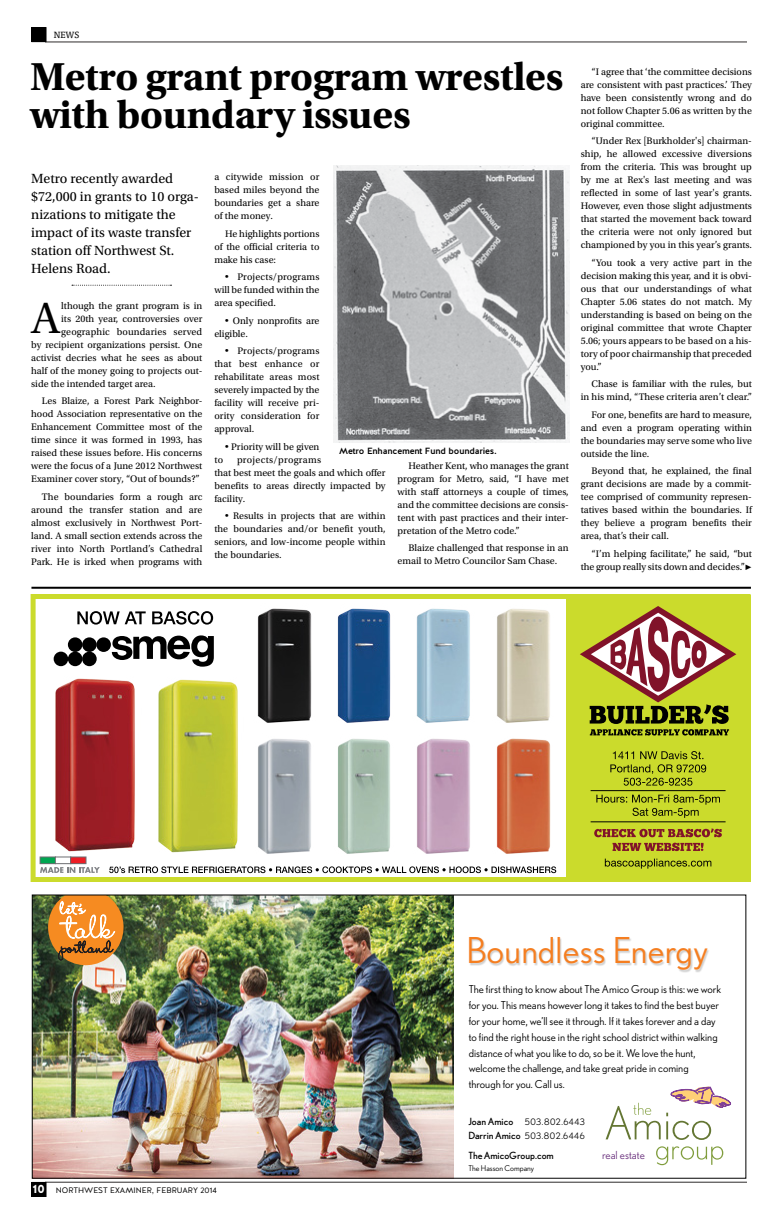
<style>
.page{position:relative;width:774px;height:1224px;background:#fff}
.page>*{position:absolute;margin:0;border:0;box-sizing:border-box;transform-origin:0 0}
.t1{font:46px "Utopia Std";color:#000}
.t2{font:700 41px/38px "Utopia Std";letter-spacing:-.01em;color:#000}
.t3{font:35.6px "Nobel";letter-spacing:.01em;color:#f57e20}
.t4{font:14px/18px "Utopia Std";color:#000}
.t5{font:11.1px "Nobel";color:#6b327e}
.t6{font:10.9px/15.8px "Nobel";color:#000}
.t7{font:10px/13px "Utopia Std";color:#000;text-align:justify}
.t8{font:9.9px "Nobel";color:#000}
.t9{font:500 9px "Halis GR";letter-spacing:-.02em;color:#000}
.t10{font:9px "Tisa Pro";color:#000}
.t11{font:8.9px/14.9px "Nobel";color:#000}
.t12{font:8px "Halis GR";color:#000}
.t13{font:7.9px "Nobel";color:#000}
.s1{font-family:"Arial Rounded MT Bold"}
.s2{font-weight:900;font-size:12px;color:#fff}
.s3{font-size:9.9px}
</style>
<div class="page">
<hr style="left:45px;top:1182px;width:702px;height:1px;background:#2e2c2c">
<hr style="left:45px;top:42px;width:702px;height:1px;background:#2e2c2c">
<div style="left:32px;top:1182px;width:14px;height:14px;background:#000"></div>
<div style="left:31px;top:1182px;width:16px;height:15px;border:1px solid #000"></div>
<div style="left:32px;top:28px;width:14px;height:14px;background:#000"></div>
<div style="left:31px;top:27px;width:16px;height:15px;border:1px solid #000"></div>
<div style="left:566px;top:595px;width:184px;height:287px;background:#cbdb2c"></div>
<div style="left:31px;top:594px;width:720px;height:288px;border:5px solid #cbdb2c"></div>
<svg style="left:580px;top:606px;width:156px;height:130px"></svg>
<svg style="left:112px;top:635px;width:102px;height:26px"></svg>
<div style="left:82px;top:652px;width:15px;height:14px;background:#000;border-radius:50%"></div>
<div style="left:68px;top:652px;width:14px;height:14px;background:#000;border-radius:50%"></div>
<div style="left:54px;top:652px;width:14px;height:14px;background:#000;border-radius:50%"></div>
<div style="left:82px;top:637px;width:15px;height:15px;background:#000;border-radius:50%"></div>
<div style="left:68px;top:637px;width:14px;height:15px;background:#000;border-radius:50%"></div>
<div style="left:96px;top:637px;width:15px;height:15px;background:#000;border-radius:50%"></div>
<svg style="left:77px;top:611px;width:136px;height:14px"></svg>
<img style="left:492px;top:596px;width:62px;height:258px">
<img style="left:54px;top:661px;width:81px;height:191px">
<img style="left:413px;top:596px;width:62px;height:258px">
<img style="left:333px;top:596px;width:62px;height:258px">
<img style="left:158px;top:661px;width:80px;height:192px">
<img style="left:253px;top:596px;width:62px;height:258px">
<svg style="left:596px;top:795px;width:124px;height:23px"></svg>
<svg style="left:610px;top:751px;width:96px;height:35px"></svg>
<svg style="left:605px;top:859px;width:106px;height:10px"></svg>
<svg style="left:613px;top:843px;width:91px;height:8px"></svg>
<svg style="left:594px;top:828px;width:128px;height:9px"></svg>
<hr style="left:591px;top:790px;width:135px;height:1px;background:#000">
<hr style="left:591px;top:821px;width:135px;height:1px;background:#000">
<svg style="left:109px;top:866px;width:447px;height:7px"></svg>
<svg style="left:40px;top:867px;width:60px;height:6px"></svg>
<div style="left:40px;top:857px;width:16px;height:7px;background:#00a651"></div>
<div style="left:40px;top:857px;width:16px;height:7px;border:1px solid #6d6e71"></div>
<div style="left:55px;top:857px;width:16px;height:7px;border:1px solid #6d6e71"></div>
<div style="left:71px;top:857px;width:15px;height:7px;background:#ed1d24"></div>
<div style="left:70px;top:857px;width:16px;height:7px;border:1px solid #6d6e71"></div>
<hr style="left:31px;top:587px;width:720px;height:2px;background:#000">
<img style="left:34px;top:897px;width:419px;height:280px">
<img style="left:470px;top:938px;width:239px;height:35px">
<svg style="left:48px;top:895px;width:76px;height:70px;background:#ce8b3f"></svg>
<svg style="left:656px;top:1146px;width:67px;height:19px"></svg>
<svg style="left:606px;top:1086px;width:125px;height:54px"></svg>
<svg style="left:72px;top:285px;width:99px;height:1px"></svg>
<img style="left:333px;top:166px;width:236px;height:276px">
<p class="t10" style="left:54px;top:28px;width:27px">NEWS</p>
<h2 class="t2" style="left:30px;top:58px;width:535px">Metro grant program wrestles with boundary issues</h2>
<h3 class="t4" style="left:31px;top:170px;width:169px">Metro recently awarded $72,000 in grants to 10 orga&shy;nizations to mitigate the impact of its waste transfer station off Northwest St.<br>Helens Road.</h3>
<p class="t7" style="left:61px;top:299px;width:143px">lthough the grant program is in</p>
<p class="t7" style="left:61px;top:312px;width:143px">its 20th year, controversies over</p>
<p class="t7" style="left:61px;top:325px;width:143px">geographic boundaries served</p>
<p class="t7" style="left:31px;top:338px;width:173px">by recipient organizations persist. One</p>
<p class="t7" style="left:31px;top:351px;width:173px">activist decries what he sees as about</p>
<p class="t7" style="left:31px;top:364px;width:173px">half of the money going to projects out-</p>
<p class="t7" style="left:31px;top:377px;width:126px">side the intended target area.</p>
<p class="t7" style="left:31px;top:395px;width:173px;text-indent:11px">Les Blaize, a Forest Park Neighbor&shy;hood Association representative on the Enhancement Committee most of the time since it was formed in 1993, has raised these issues before. His concerns were the focus of a June 2012 Northwest Examiner cover story, “Out of bounds?”</p>
<p class="t7" style="left:31px;top:490px;width:173px;text-indent:11px">The boundaries form a rough arc around the transfer station and are almost exclusively in Northwest Port&shy;land. A small section extends across the river into North Portland’s Cathedral Park. He is irked when programs with</p>
<h1 class="t1" style="left:31px;top:293px;width:31px">A</h1>
<p class="t7" style="left:214px;top:171px;width:107px">a citywide mission or based miles beyond the boundaries get a share of the money.</p>
<p class="t7" style="left:214px;top:227px;width:107px;text-indent:11px">He highlights portions of the official criteria to make his case:</p>
<p class="t7" style="left:214px;top:271px;width:107px;text-indent:11px"><span class="s1">•</span> Projects/programs will be funded within the area specified.</p>
<p class="t7" style="left:214px;top:314px;width:107px;text-indent:11px"><span class="s1">•</span> Only nonprofits are eligible.</p>
<p class="t7" style="left:214px;top:345px;width:107px;text-indent:11px"><span class="s1">•</span> Projects/programs that best enhance or rehabilitate areas most severely impacted by the facility will receive pri&shy;ority consideration for approval.</p>
<p class="t7" style="left:225px;top:440px;width:96px"><span class="s1">•</span> Priority will be given</p>
<p class="t7" style="left:214px;top:453px;width:10px">to</p>
<p class="t9" style="left:339px;top:445px;width:159px">Metro Enhancement Fund boundaries.</p>
<p class="t7" style="left:214px;top:453px;width:173px;text-align:left;text-indent:23px">projects/programs<br>that best meet the goals and which offer benefits to areas directly impacted by facility.</p>
<p class="t7" style="left:214px;top:510px;width:173px;text-indent:11px"><span class="s1">•</span> Results in projects that are within the boundaries and/or benefit youth, seniors, and low-income people within the boundaries.</p>
<p class="t7" style="left:398px;top:459px;width:173px;text-indent:11px">Heather Kent, who manages the grant program for Metro, said, “I have met with staff attorneys a couple of times, and the committee decisions are consis&shy;tent with past practices and their inter&shy;pretation of the Metro code.”</p>
<p class="t7" style="left:398px;top:542px;width:173px;text-indent:11px">Blaize challenged that response in an email to Metro Councilor Sam Chase.</p>
<p class="t7" style="left:581px;top:65px;width:173px;text-indent:11px">“I agree that ‘the committee decisions are consistent with past practices.’ They have been consistently wrong and do not follow Chapter 5.06 as written by the original committee.</p>
<p class="t7" style="left:581px;top:135px;width:173px;text-indent:11px">“Under Rex [Burkholder's] chairman&shy;ship, he allowed excessive diversions from the criteria. This was brought up by me at Rex's last meeting and was reflected in some of last year's grants.<br>However, even those slight adjustments that started the movement back toward the criteria were not only ignored but championed by you in this year’s grants.</p>
<p class="t7" style="left:581px;top:256px;width:173px;text-indent:11px">“You took a very active part in the decision making this year, and it is obvi&shy;ous that our understandings of what Chapter 5.06 states do not match. My understanding is based on being on the original committee that wrote Chapter 5.06; yours appears to be based on a his&shy;tory of poor chairmanship that preceded you.”</p>
<p class="t7" style="left:581px;top:378px;width:173px;text-align:right">Chase is familiar with the rules, but in his mind, “These criteria aren’t clear.”</p>
<p class="t7" style="left:581px;top:408px;width:173px;text-indent:11px">For one, benefits are hard to measure, and even a program operating within the boundaries may serve some who live outside the line.</p>
<p class="t7" style="left:581px;top:465px;width:173px;text-indent:11px">Beyond that, he explained, the final grant decisions are made by a commit&shy;tee comprised of community represen&shy;tatives based within the boundaries. If they believe a program benefits their area, that’s their call.</p>
<p class="t7" style="left:581px;top:547px;width:173px;text-align:right">“I’m helping facilitate,” he said, “but the group really sits down and decides.”▶</p>
<h3 class="t3" style="left:466px;top:930px;width:243px">Boundless Energy</h3>
<p class="t6" style="left:469px;top:981px;width:254px">The first thing to know about The Amico Group is this: we work for you. This means however long it takes to find the best buyer for your home, we’ll see it through. If it takes forever and a day to find the right house in the right school district within walking distance of what you like to do, so be it. We love the hunt, welcome the challenge, and take great pride in coming through for you. Call us.</p>
<p class="t12" style="left:33px;top:1185px;width:186px"><span class="s2">10</span> NORTHWEST EXAMINER, FEBRUARY 2014</p>
<p class="t11" style="left:468px;top:1114px;width:118px"><span class="s3">Joan Amico</span> 503.802.6443<br><span class="s3">Darrin Amico</span> 503.802.6446</p>
<p class="t8" style="left:468px;top:1150px;width:87px">TheAmicoGroup.com</p>
<p class="t13" style="left:468px;top:1163px;width:67px">The Hasson Company</p>
<p class="t5" style="left:602px;top:1149px;width:44px">real estate</p>
</div>
